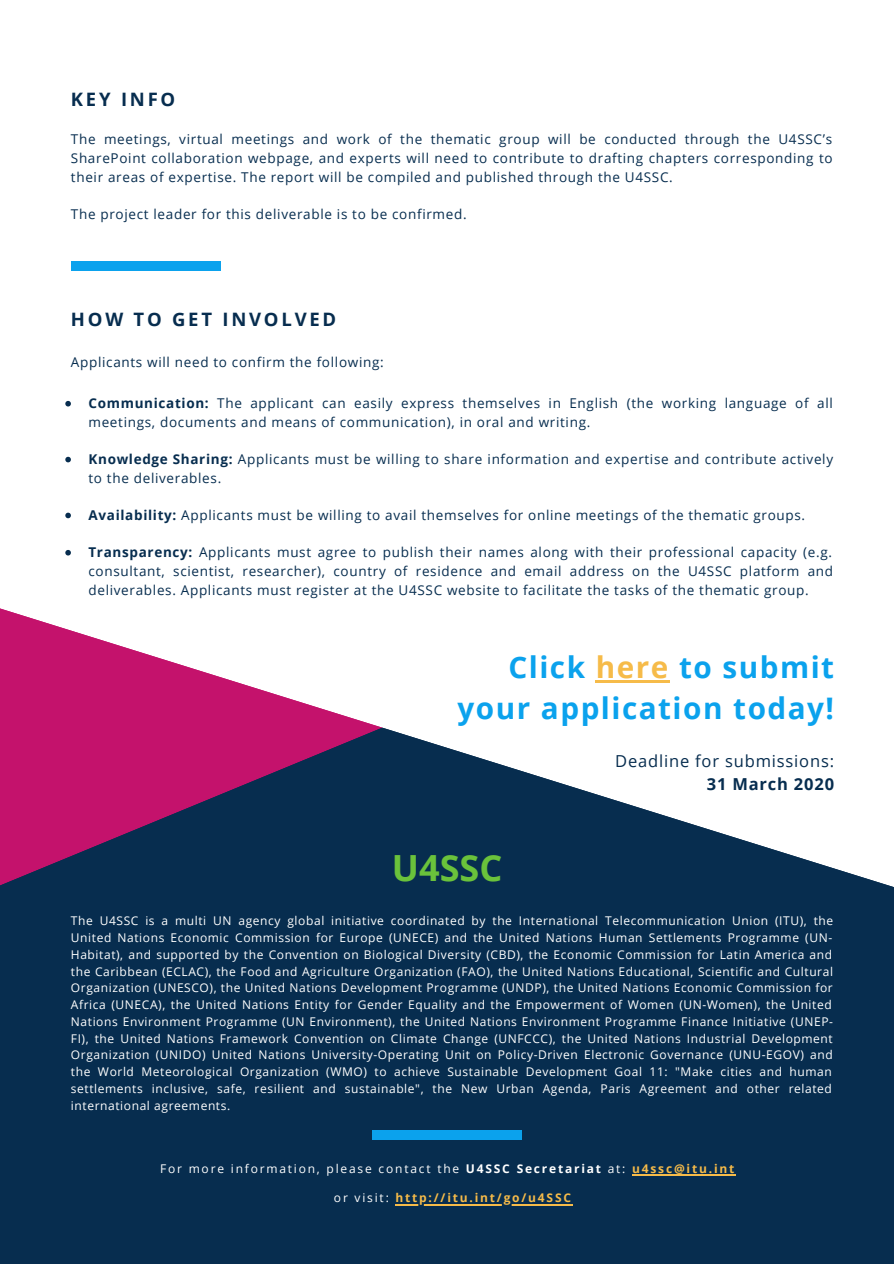
<style>
.page{position:relative;width:894px;height:1264px;background:#fff}
.page>*{position:absolute;margin:0;border:0;box-sizing:border-box;transform-origin:0 0}
.t1{font:700 36px "Open Sans";color:#6ac23b}
.t2{font:700 29.7px/40.5px "Open Sans";letter-spacing:.05em;color:#0ba2ed;text-align:right}
.t3{font:700 18.45px "Open Sans";letter-spacing:.15em;color:#072d4f}
.t4{font:16.5px "Open Sans";letter-spacing:.05em;color:#072d4f}
.t5{font:700 16.5px "Open Sans";letter-spacing:.05em;color:#072d4f}
.t6{font:13.5px/18.6px "Open Sans";letter-spacing:.05em;color:#072d4f;text-align:justify}
.t7{font:12px/16.8px "Open Sans";letter-spacing:.05em;color:#fff}
.t8{font:12px "Open Sans";letter-spacing:.15em;color:#fff}
.t9{font:700 12px "Open Sans";letter-spacing:.15em;color:#f6bb49}
.s1{font-weight:700}
.s2{color:#f6bb49}
.s3{font-weight:700;color:#f6bb49}
.s4{font-weight:400;color:#fff}
</style>
<div class="page">
<div style="left:0;top:376px;width:893px;height:887px;background:#072d4f"></div>
<svg style="left:0;top:270px;width:893px;height:617px;fill:#fff"></svg>
<hr style="left:595px;top:680px;width:74px;height:3px;background:#f6bb49">
<div style="left:71px;top:261px;width:150px;height:9px;background:#0ba2ed"></div>
<svg style="left:65px;top:401px;width:6px;height:5px"></svg>
<svg style="left:65px;top:457px;width:6px;height:5px"></svg>
<svg style="left:65px;top:512px;width:6px;height:6px"></svg>
<svg style="left:65px;top:550px;width:6px;height:5px"></svg>
<div style="left:372px;top:1130px;width:150px;height:9px;background:#0ba2ed"></div>
<hr style="left:395px;top:1204px;width:177px;height:2px;background:#f6bb49">
<hr style="left:632px;top:1174px;width:104px;height:2px;background:#f6bb49">
<h3 class="t3" style="left:71px;top:86px;width:106px">KEY INFO</h3>
<p class="t6" style="left:71px;top:130px;width:763px">The meetings, virtual meetings and work of the thematic group will be conducted through the U4SSC’s SharePoint collaboration webpage, and experts will need to contribute to drafting chapters corresponding to their areas of expertise. The report will be compiled and published through the U4SSC.</p>
<p class="t6" style="left:71px;top:204px;width:397px">The project leader for this deliverable is to be confirmed.</p>
<h3 class="t3" style="left:71px;top:306px;width:267px">HOW TO GET INVOLVED</h3>
<p class="t6" style="left:71px;top:353px;width:314px">Applicants will need to confirm the following:</p>
<p class="t6" style="left:88px;top:394px;width:745px"><span class="s1">Communication:</span> The applicant can easily express themselves in English (the working language of all meetings, documents and means of communication), in oral and writing.</p>
<p class="t6" style="left:88px;top:449px;width:746px"><span class="s1">Knowledge Sharing:</span> Applicants must be willing to share information and expertise and contribute actively to the deliverables.</p>
<p class="t6" style="left:88px;top:505px;width:718px"><span class="s1">Availability:</span> Applicants must be willing to avail themselves for online meetings of the thematic groups.</p>
<p class="t6" style="left:88px;top:543px;width:746px"><span class="s1">Transparency:</span> Applicants must agree to publish their names along with their professional capacity (e.g. consultant, scientist, researcher), country of residence and email address on the U4SSC platform and deliverables. Applicants must register at the U4SSC website to facilitate the tasks of the thematic group.</p>
<h2 class="t2" style="left:457px;top:646px;width:378px">Click <span class="s2">here</span> to submit your application today!</h2>
<h1 class="t1" style="left:392px;top:842px;width:112px">U4SSC</h1>
<h3 class="t4" style="left:615px;top:749px;width:220px">Deadline for submissions:</h3>
<h3 class="t5" style="left:706px;top:772px;width:129px">31 March 2020</h3>
<p class="t7" style="left:71px;top:912px;width:763px">The U4SSC is a multi UN agency global initiative coordinated by the International Telecommunication Union (ITU), the United Nations Economic Commission for Europe (UNECE) and the United Nations Human Settlements Programme (UN-Habitat), and supported by the Convention on Biological Diversity (CBD), the Economic Commission for Latin America and the Caribbean (ECLAC), the Food and Agriculture Organization (FAO), the United Nations Educational, Scientific and Cultural Organization (UNESCO), the United Nations Development Programme (UNDP), the United Nations Economic Commission for Africa (UNECA), the United Nations Entity for Gender Equality and the Empowerment of Women (UN-Women), the United Nations Environment Programme (UN Environment), the United Nations Environment Programme Finance Initiative (UNEP-FI), the United Nations Framework Convention on Climate Change (UNFCCC), the United Nations Industrial Development Organization (UNIDO) United Nations University-Operating Unit on Policy-Driven Electronic Governance (UNU-EGOV) and the World Meteorological Organization (WMO) to achieve Sustainable Development Goal 11: "Make cities and human settlements inclusive, safe, resilient and sustainable", the New Urban Agenda, Paris Agreement and other related international agreements.</p>
<p class="t8" style="left:160px;top:1159px;width:575px">For more information, please contact the <span class="s1">U4SSC Secretariat</span> at: <span class="s3">u4ssc@itu.int</span></p>
<p class="t9" style="left:334px;top:1189px;width:238px"><span class="s4">or visit:</span> http://itu.int/go/u4SSC</p>
</div>
